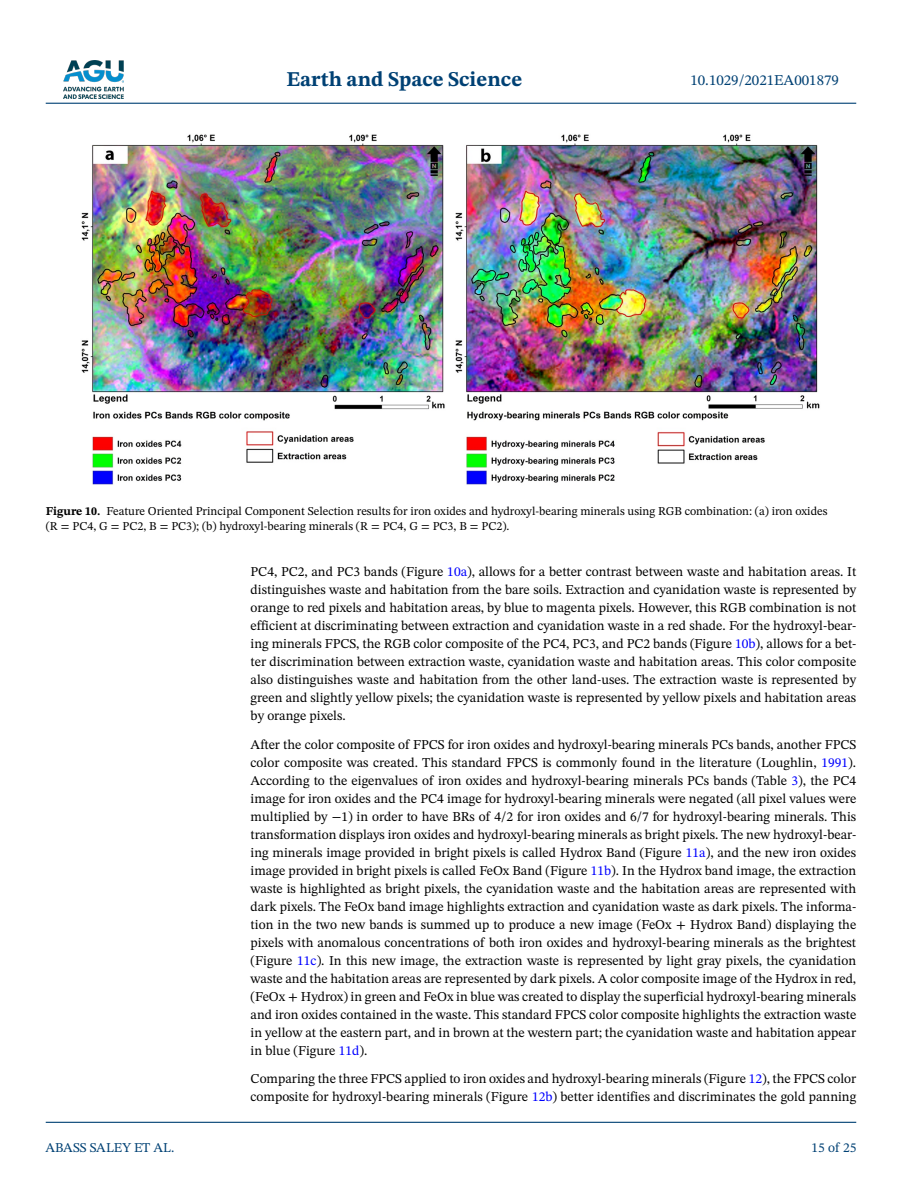
<style>
.page{position:relative;width:902px;height:1183px;background:#fff}
.page>*{position:absolute;margin:0;border:0;box-sizing:border-box;transform-origin:0 0}
.t1{font:700 21px "STIX Two Text";color:#004174}
.t2{font:15px "STIX Two Text";color:#004174}
.t3{font:13.5px/18px "STIX Two Text";color:#000;text-align:justify}
.t4{font:13.5px "STIX Two Text";color:#004174}
.t5{font:12px/15px "STIX Two Text";color:#000}
.s1{font-weight:700}
.s2{color:#00f}
</style>
<div class="page">
<img style="left:63px;top:60px;width:60px;height:39px">
<hr style="left:46px;top:103px;width:810px;height:1px;background:#004174">
<hr style="left:46px;top:1121px;width:810px;height:1px;background:#004174">
<img style="left:81px;top:134px;width:739px;height:351px">
<h1 class="t1" style="left:286px;top:64px;width:237px">Earth and Space Science</h1>
<p class="t2" style="left:690px;top:69px;width:150px">10.1029/2021EA001879</p>
<p class="t5" style="left:46px;top:503px;width:783px"><span class="s1">Figure 10.</span> Feature Oriented Principal Component Selection results for iron oxides and hydroxyl-bearing minerals using RGB combination: (a) iron oxides (R = PC4, G = PC2, B = PC3); (b) hydroxyl-bearing minerals (R = PC4, G = PC3, B = PC2).</p>
<p class="t4" style="left:45px;top:1137px;width:130px">ABASS SALEY ET AL.</p>
<p class="t3" style="left:250px;top:562px;width:607px">PC4, PC2, and PC3 bands (Figure <span class="s2">10a</span>), allows for a better contrast between waste and habitation areas. It distinguishes waste and habitation from the bare soils. Extraction and cyanidation waste is represented by orange to red pixels and habitation areas, by blue to magenta pixels. However, this RGB combination is not efficient at discriminating between extraction and cyanidation waste in a red shade. For the hydroxyl-bear&shy;ing minerals FPCS, the RGB color composite of the PC4, PC3, and PC2 bands (Figure <span class="s2">10b</span>), allows for a bet&shy;ter discrimination between extraction waste, cyanidation waste and habitation areas. This color composite also distinguishes waste and habitation from the other land-uses. The extraction waste is represented by green and slightly yellow pixels; the cyanidation waste is represented by yellow pixels and habitation areas by orange pixels.</p>
<p class="t3" style="left:250px;top:734px;width:607px">After the color composite of FPCS for iron oxides and hydroxyl-bearing minerals PCs bands, another FPCS color composite was created. This standard FPCS is commonly found in the literature (Loughlin, <span class="s2">1991</span>).<br>According to the eigenvalues of iron oxides and hydroxyl-bearing minerals PCs bands (Table <span class="s2">3</span>), the PC4 image for iron oxides and the PC4 image for hydroxyl-bearing minerals were negated (all pixel values were multiplied by −1) in order to have BRs of 4/2 for iron oxides and 6/7 for hydroxyl-bearing minerals. This transformation displays iron oxides and hydroxyl-bearing minerals as bright pixels. The new hydroxyl-bear&shy;ing minerals image provided in bright pixels is called Hydrox Band (Figure <span class="s2">11a</span>), and the new iron oxides image provided in bright pixels is called FeOx Band (Figure <span class="s2">11b</span>). In the Hydrox band image, the extraction waste is highlighted as bright pixels, the cyanidation waste and the habitation areas are represented with dark pixels. The FeOx band image highlights extraction and cyanidation waste as dark pixels. The informa&shy;tion in the two new bands is summed up to produce a new image (FeOx + Hydrox Band) displaying the pixels with anomalous concentrations of both iron oxides and hydroxyl-bearing minerals as the brightest (Figure <span class="s2">11c</span>). In this new image, the extraction waste is represented by light gray pixels, the cyanidation waste and the habitation areas are represented by dark pixels. A color composite image of the Hydrox in red, (FeOx + Hydrox) in green and FeOx in blue was created to display the superficial hydroxyl-bearing minerals and iron oxides contained in the waste. This standard FPCS color composite highlights the extraction waste in yellow at the eastern part, and in brown at the western part; the cyanidation waste and habitation appear in blue (Figure <span class="s2">11d</span>).</p>
<p class="t3" style="left:250px;top:1069px;width:607px">Comparing the three FPCS applied to iron oxides and hydroxyl-bearing minerals (Figure <span class="s2">12</span>), the FPCS color composite for hydroxyl-bearing minerals (Figure <span class="s2">12b</span>) better identifies and discriminates the gold panning</p>
<p class="t4" style="left:811px;top:1137px;width:46px">15 of 25</p>
</div>
